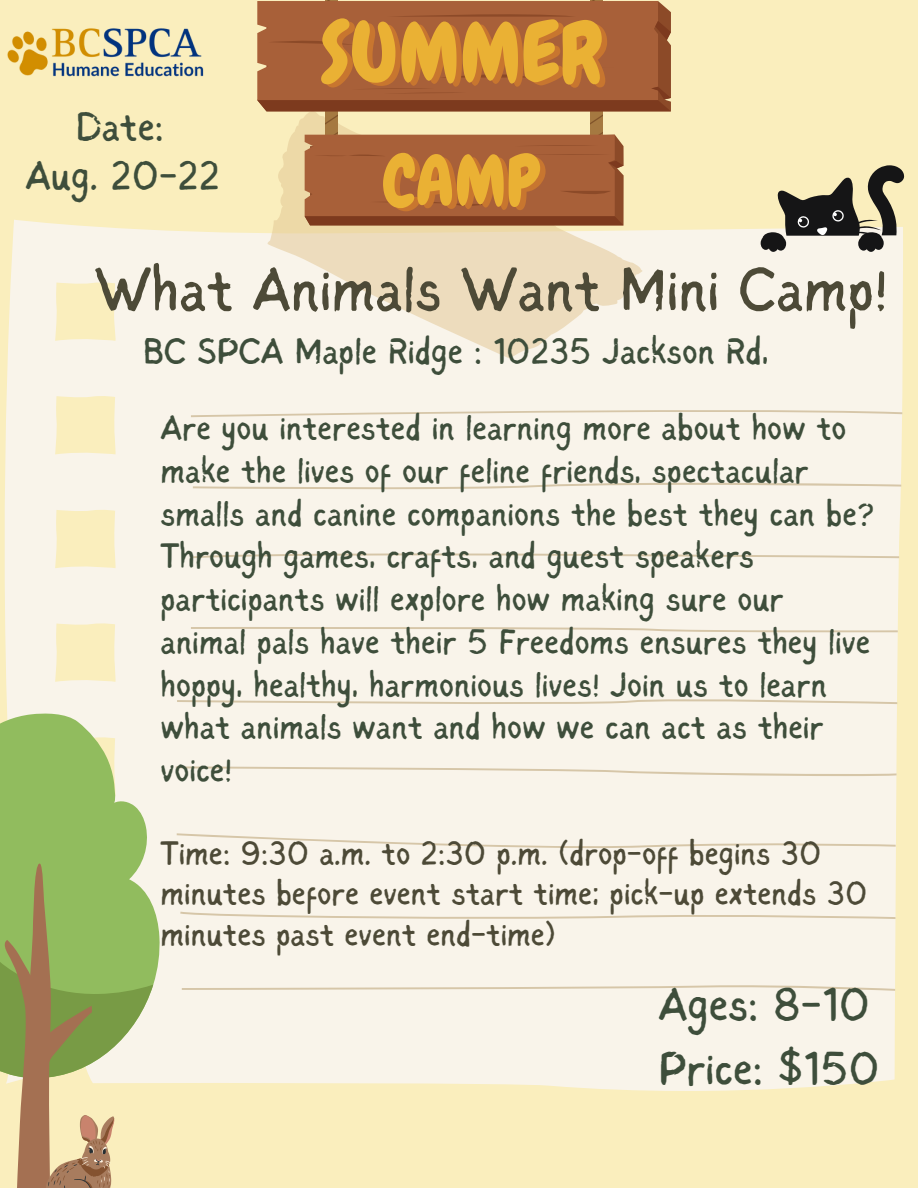
<style>
.page{position:relative;width:918px;height:1188px;background:#faeebd}
.page>*{position:absolute;margin:0;border:0;box-sizing:border-box;transform-origin:0 0}
.t1{font:62.7px "Sigher";color:#4d4a37}
.t2{font:47.55px "Sigher";color:#3e4e3b}
.t3{font:41.55px/49.5px "Sigher";color:#3e4e3b;text-align:center}
.t4{font:37.05px "Sigher";color:#3e4e3b}
.t5{font:35.4px/42.8px "Sigher";color:#3e4e3b}
.t6{font:34.05px/40.5px "Sigher";color:#4d4a37}
</style>
<div class="page">
<div style="left:4px;top:220px;width:899px;height:871px;background:#f9f4ea"></div>
<svg style="left:266px;top:230px;width:377px;height:129px;background:#f2e6cf"></svg>
<svg style="left:191px;top:406px;width:711px;height:11px;background:#f3ecde"></svg>
<svg style="left:193px;top:550px;width:706px;height:8px;background:#f0e8d9"></svg>
<svg style="left:193px;top:480px;width:708px;height:9px;background:#f1e9db"></svg>
<svg style="left:191px;top:627px;width:707px;height:5px;background:#ebe2d1"></svg>
<svg style="left:177px;top:697px;width:720px;height:9px;background:#f1e9db"></svg>
<svg style="left:176px;top:766px;width:721px;height:10px;background:#f1eadc"></svg>
<svg style="left:177px;top:833px;width:719px;height:17px;background:#f5eee2"></svg>
<svg style="left:180px;top:912px;width:715px;height:8px;background:#f0e8d9"></svg>
<svg style="left:182px;top:984px;width:713px;height:7px;background:#efe7d7"></svg>
<svg style="left:257px;top:0;width:414px;height:230px"></svg>
<img style="left:7px;top:28px;width:197px;height:49px">
<svg style="left:0;top:713px;width:160px;height:365px;background:#b5cf8d"></svg>
<svg style="left:0;top:831px;width:153px;height:357px"></svg>
<svg style="left:760px;top:165px;width:144px;height:87px"></svg>
<p class="t3" style="left:26px;top:105px;width:196px">Date:<br>Aug. 20-22</p>
<p class="t1" style="left:94px;top:264px;width:795px">What Animals Want Mini Camp!</p>
<h1 class="t4" style="left:143px;top:336px;width:627px">BC SPCA Maple Ridge : 10235 Jackson Rd,</h1>
<p class="t5" style="left:161px;top:409px;width:716px">Are you interested in learning more about how to make the lives of our feline friends, spectacular smalls and canine companions the best they can be?<br>Through games, crafts, and guest speakers participants will explore how making sure our animal pals have their 5 Freedoms ensures they live hoppy, healthy, harmonious lives! Join us to learn what animals want and how we can act as their voice!</p>
<p class="t6" style="left:161px;top:835px;width:708px">Time: 9:30 a.m. to 2:30 p.m. (drop-off begins 30 minutes before event start time; pick-up extends 30 minutes past event end-time)</p>
<h3 class="t2" style="left:658px;top:986px;width:213px">Ages: 8-10</h3>
<p class="t2" style="left:658px;top:1049px;width:223px">Price: $150</p>
</div>
